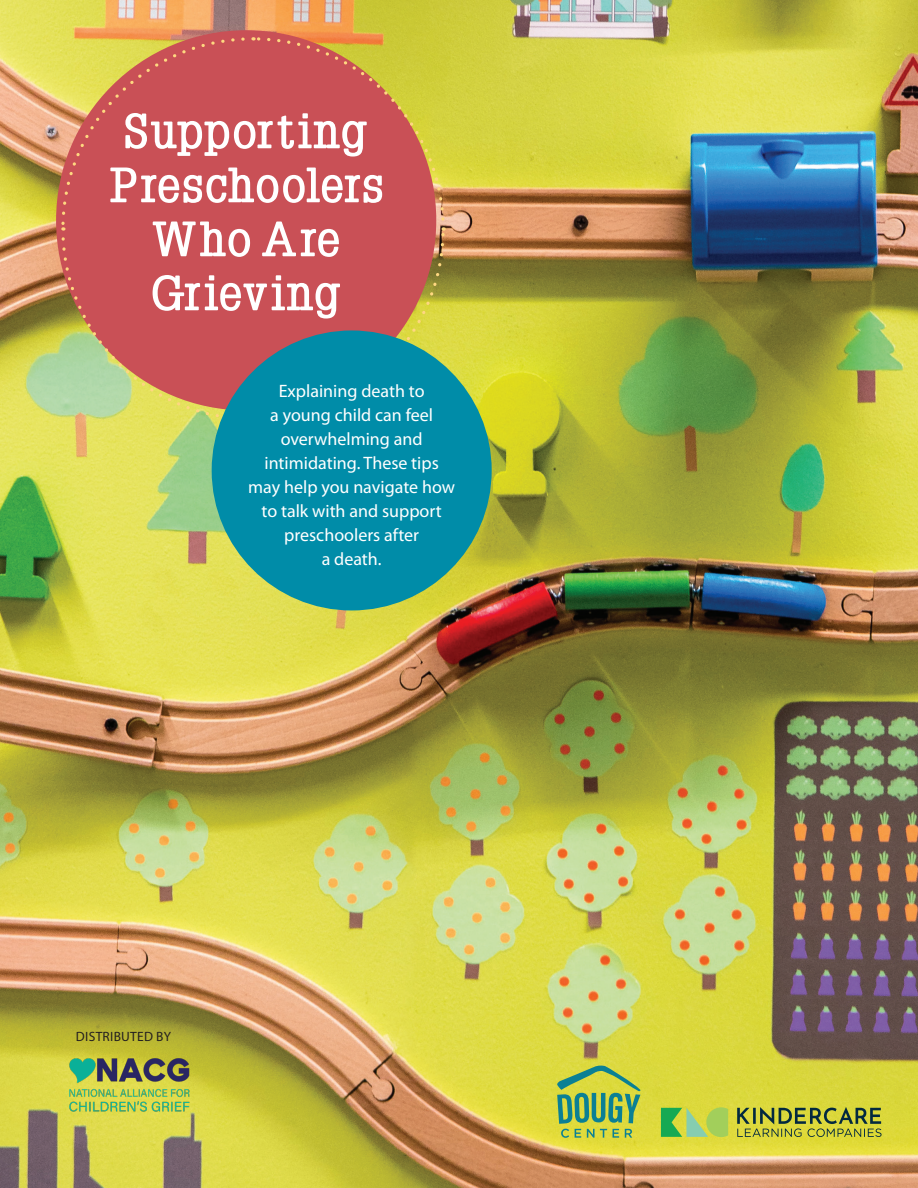
<style>
.page{position:relative;width:918px;height:1188px;background:#fff}
.page>*{position:absolute;margin:0;border:0;box-sizing:border-box;transform-origin:0 0}
.t1{font:700 48.6px/54px "Napoleon";color:#fff;text-align:center;scale:1.11 1}
.t2{font:18px/24px "Myriad Pro";color:#fff;text-align:center}
.t3{font:13.5px "Myriad Pro";letter-spacing:.02em;color:#231f20}
</style>
<div class="page">
<img style="left:0;top:0;width:918px;height:1188px">
<svg style="left:60px;top:36px;width:386px;height:386px"></svg>
<div style="left:212px;top:330px;width:280px;height:280px;background:#008ca8;border-radius:50%"></div>
<img style="left:65px;top:1050px;width:125px;height:65px">
<svg style="left:661px;top:1107px;width:67px;height:30px"></svg>
<svg style="left:737px;top:1107px;width:144px;height:30px"></svg>
<svg style="left:557px;top:1066px;width:83px;height:72px"></svg>
<h1 class="t1" style="left:109px;top:105px;width:248px">Supporting<br>Preschoolers<br>Who Are<br>Grieving</h1>
<p class="t2" style="left:248px;top:378px;width:208px">Explaining death to<br>a young child can feel overwhelming and intimidating. These tips may help you navigate how to talk with and support preschoolers after<br>a death.</p>
<p class="t3" style="left:76px;top:1028px;width:96px">DISTRIBUTED BY</p>
</div>
